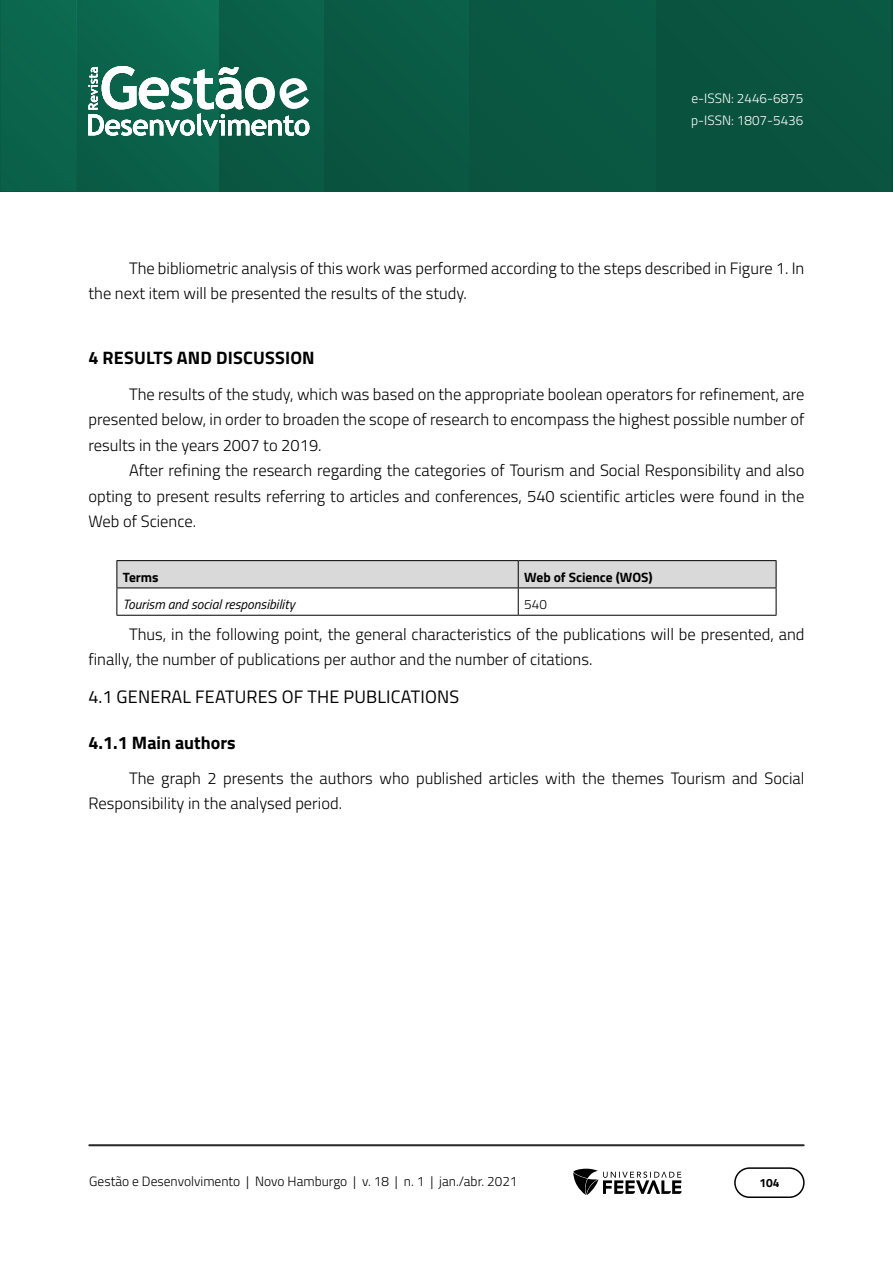
<style>
.page{position:relative;width:893px;height:1263px;background:#fff}
.page>*{position:absolute;margin:0;border:0;box-sizing:border-box;transform-origin:0 0}
.TÍTULO_1_1{font:18px "Titillium Web";letter-spacing:.01em;color:#000}
.TITULO_1{font:700 18px "Titillium Web";letter-spacing:.01em;color:#000}
.TÍTULO_1_1_1{font:700 18px "Titillium Web";color:#000}
.Corpo_de_texto{font:300 16.5px/25.5px "Titillium Web";color:#000}
.Texto_TABELA{font:300 13.5px "Titillium Web";color:#000}
.t1{font:300 13.5px/22.5px "Titillium Web";color:#fff}
.Texto_TABELA-2{font:italic 13.5px "Titillium Web";color:#000}
.Texto_TABELA-3{font:700 13.5px "Titillium Web";color:#000}
.t2{font:700 12px "Titillium Web";color:#000}
</style>
<div class="page">
<hr style="left:890px;top:0;width:3px;height:191px;background:#0a4f3b">
<img style="left:0;top:0;width:890px;height:191px">
<hr style="left:219px;top:0;width:1px;height:191px;background:#0a5a45">
<img style="left:76px;top:0;width:1px;height:191px">
<hr style="left:657px;top:0;width:1px;height:191px;background:#09533e">
<hr style="left:89px;top:1144px;width:715px;height:2px;background:#282828">
<div style="left:734px;top:1167px;width:71px;height:31px;border:2px solid #000;border-radius:15px"></div>
<svg style="left:573px;top:1169px;width:109px;height:26px"></svg>
<svg style="left:88px;top:66px;width:221px;height:70px"></svg>
<hr style="left:116px;top:560px;width:402px;height:1px;background:#000">
<hr style="left:518px;top:560px;width:258px;height:1px;background:#000">
<svg style="left:116px;top:561px;width:661px;height:54px"></svg>
<hr style="left:116px;top:615px;width:402px;height:1px;background:#000">
<hr style="left:518px;top:615px;width:258px;height:1px;background:#000">
<p class="t1" style="left:691px;top:86px;width:114px">e-ISSN: 2446-6875 p-ISSN: 1807-5436</p>
<p class="Corpo_de_texto" style="left:88px;top:254px;width:717px;text-indent:40px">The bibliometric analysis of this work was performed according to the steps described in Figure 1. In the next item will be presented the results of the study.</p>
<p class="TITULO_1" style="left:88px;top:344px;width:228px">4 RESULTS AND DISCUSSION</p>
<p class="Corpo_de_texto" style="left:88px;top:380px;width:717px;text-align:justify;text-indent:40px">The results of the study, which was based on the appropriate boolean operators for refinement, are presented below, in order to broaden the scope of research to encompass the highest possible number of results in the years 2007 to 2019.</p>
<p class="Corpo_de_texto" style="left:88px;top:457px;width:717px;text-align:justify;text-indent:40px">After refining the research regarding the categories of Tourism and Social Responsibility and also opting to present results referring to articles and conferences, 540 scientific articles were found in the Web of Science.</p>
<p class="Texto_TABELA-3" style="left:123px;top:567px;width:37px">Terms</p>
<p class="Texto_TABELA-3" style="left:524px;top:567px;width:130px">Web of Science (WOS)</p>
<p class="Texto_TABELA-2" style="left:123px;top:595px;width:173px">Tourism and social responsibility</p>
<p class="Texto_TABELA" style="left:524px;top:595px;width:24px">540</p>
<p class="Corpo_de_texto" style="left:88px;top:620px;width:718px;text-indent:40px">Thus, in the following point, the general characteristics of the publications will be presented, and finally, the number of publications per author and the number of citations.</p>
<p class="TÍTULO_1_1" style="left:88px;top:683px;width:372px">4.1 GENERAL FEATURES OF THE PUBLICATIONS</p>
<p class="TÍTULO_1_1_1" style="left:88px;top:729px;width:149px">4.1.1 Main authors</p>
<p class="Corpo_de_texto" style="left:88px;top:764px;width:717px;text-indent:40px">The graph 2 presents the authors who published articles with the themes Tourism and Social<br>Responsibility in the analysed period.</p>
<p class="Texto_TABELA" style="left:89px;top:1171px;width:430px">Gestão e Desenvolvimento | Novo Hamburgo | v. 18 | n. 1 | jan./abr. 2021</p>
<p class="t2" style="left:759px;top:1174px;width:22px">104</p>
</div>
